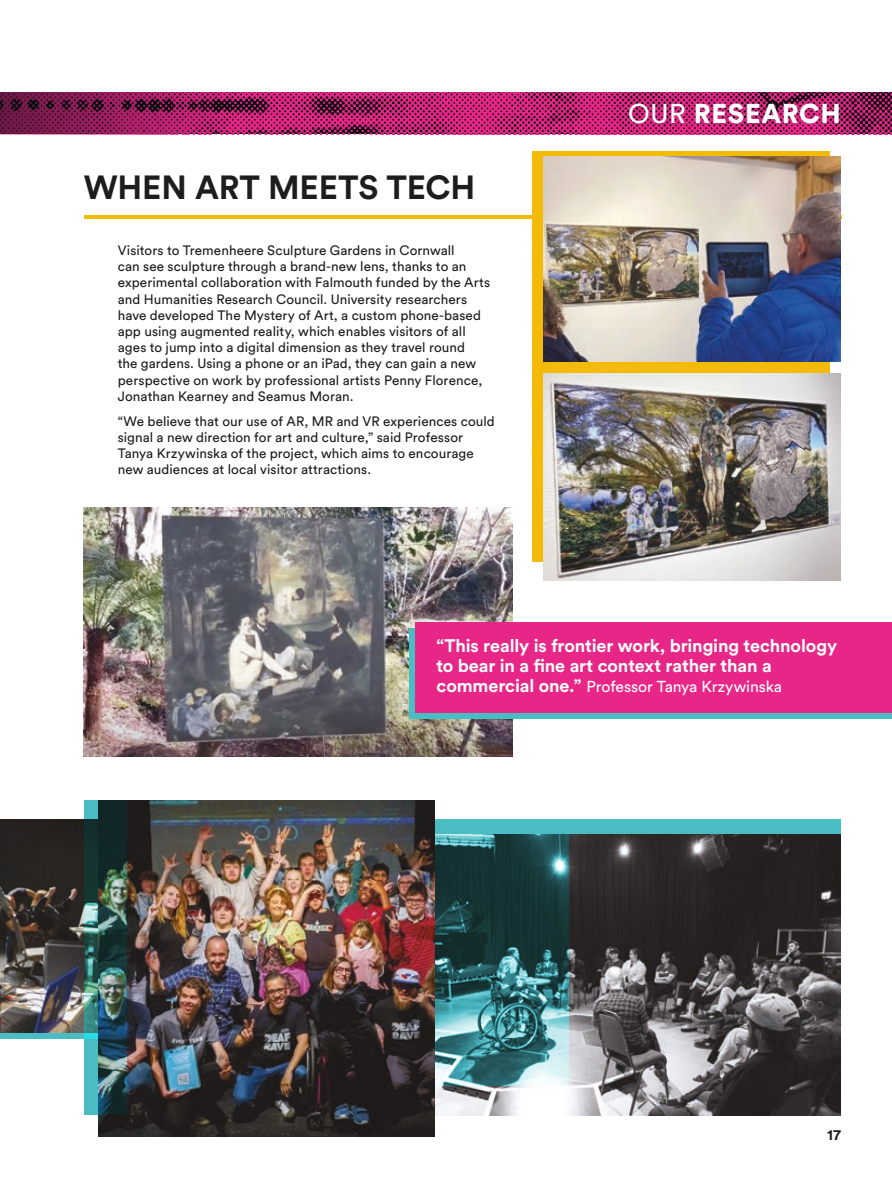
<style>
.page{position:relative;width:892px;height:1191px;background:#fff}
.page>*{position:absolute;margin:0;border:0;box-sizing:border-box;transform-origin:0 0}
.t1{font:700 33.15px "Circular Pro";letter-spacing:-.005em;color:#1d1d1b}
.t2{font:900 27px "Circular Pro";letter-spacing:.025em;color:#fff}
.t3{font:700 18px/20.2px "Circular Pro";letter-spacing:-.005em;color:#fff}
.t4{font:15.75px "Circular Pro";letter-spacing:-.01em;color:#fff}
.t5{font:700 15px "Circular Pro";color:#1d1d1b}
.Body_copy{font:13.5px/16.2px "Circular Pro";letter-spacing:.005em;color:#1d1d1b}
.s1{font-weight:400}
.s2{font-weight:700;font-size:18px}
</style>
<div class="page">
<img style="left:0;top:92px;width:892px;height:42px">
<div style="left:532px;top:150px;width:298px;height:411px;background:#f3bb07"></div>
<hr style="left:84px;top:215px;width:757px;height:4px;background:#f3bb07">
<div style="left:187px;top:819px;width:654px;height:15px;background:#49bcc4"></div>
<img style="left:543px;top:157px;width:298px;height:204px">
<svg style="left:0;top:1032px;width:84px;height:6px"></svg>
<img style="left:0;top:819px;width:84px;height:213px">
<img style="left:435px;top:834px;width:406px;height:281px">
<img style="left:543px;top:374px;width:298px;height:206px">
<img style="left:84px;top:507px;width:428px;height:249px">
<div style="left:410px;top:628px;width:482px;height:91px;background:#49bcc4"></div>
<div style="left:415px;top:622px;width:477px;height:91px;background:#e72687"></div>
<svg style="left:435px;top:834px;width:134px;height:252px;background:#3a696d"></svg>
<img style="left:99px;top:800px;width:336px;height:336px">
<img style="left:84px;top:800px;width:42px;height:315px">
<p class="t1" style="left:84px;top:165px;width:393px">WHEN ART MEETS TECH</p>
<p class="Body_copy" style="left:118px;top:241px;width:374px">Visitors to Tremenheere Sculpture Gardens in Cornwall<br>can see sculpture through a brand-new lens, thanks to an experimental collaboration with Falmouth funded by the Arts and Humanities Research Council. University researchers have developed The Mystery of Art, a custom phone-based app using augmented reality, which enables visitors of all ages to jump into a digital dimension as they travel round<br>the gardens. Using a phone or an iPad, they can gain a new perspective on work by professional artists Penny Florence, Jonathan Kearney and Seamus Moran.</p>
<p class="Body_copy" style="left:118px;top:412px;width:379px">“We believe that our use of AR, MR and VR experiences could signal a new direction for art and culture,” said Professor Tanya Krzywinska of the project, which aims to encourage new audiences at local visitor attractions.</p>
<h2 class="t2" style="left:628px;top:94px;width:214px"><span class="s1">OUR</span> RESEARCH</h2>
<p class="t3" style="left:436px;top:635px;width:402px">“This really is frontier work, bringing technology to bear in a fine art context rather than a</p>
<p class="t4" style="left:436px;top:676px;width:347px"><span class="s2">commercial one.”</span> Professor Tanya Krzywinska</p>
<p class="t5" style="left:827px;top:1124px;width:15px">17</p>
</div>
